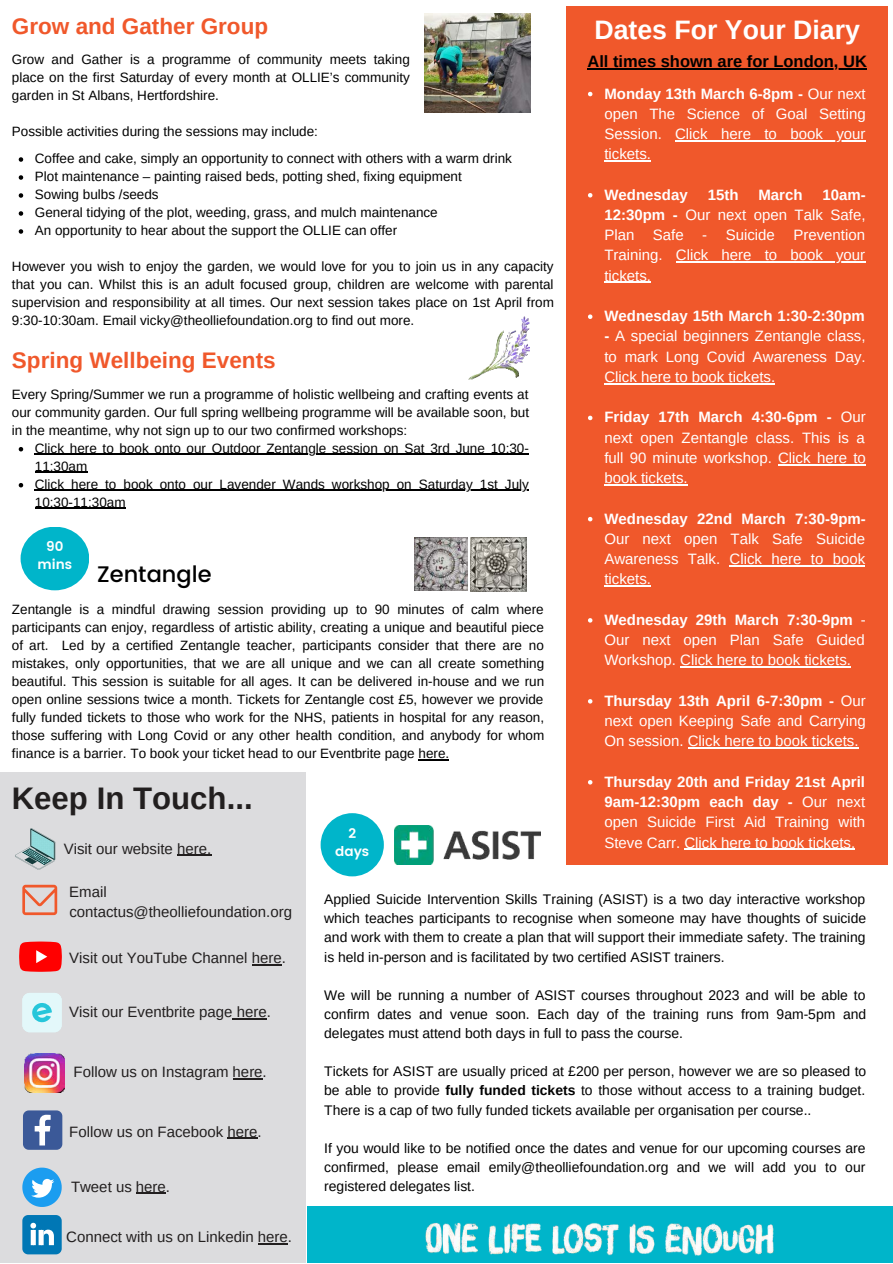
<style>
.page{position:relative;width:893px;height:1264px;background:#fff}
.page>*{position:absolute;margin:0;border:0;box-sizing:border-box;transform-origin:0 0}
.t1{font:700 31.2px "Arimo";color:#221f1f}
.t2{font:700 26.7px "Arimo";color:#fff}
.t3{font:700 22.5px "Arimo";color:#f0582b}
.t4{font:500 22.5px "Poppins";color:#000}
.t5{font:700 16.5px "Arimo";color:#000}
.t6{font:15px/20.2px "Arimo";color:#fff;text-align:justify}
.t7{font:15px/20.2px "Arimo";color:#221f1f}
.t8{font:700 15px "Arimo";color:#fff}
.t9{font:13.95px/19px "Arimo";color:#000;text-align:justify}
.t10{font:13.5px/18px "Arimo";color:#000;text-align:justify}
.t11{font:600 13.5px/18px "Poppins";color:#fff;text-align:center}
.s1{font-weight:700}
</style>
<div class="page">
<img style="left:424px;top:13px;width:106px;height:99px">
<div style="left:566px;top:7px;width:322px;height:857px;background:#f0582b"></div>
<svg style="left:19px;top:447px;width:4px;height:4px"></svg>
<hr style="left:35px;top:453px;width:494px;height:2px;background:#000">
<hr style="left:35px;top:471px;width:52px;height:2px;background:#000">
<svg style="left:19px;top:483px;width:4px;height:4px"></svg>
<hr style="left:35px;top:489px;width:494px;height:2px;background:#000">
<hr style="left:35px;top:507px;width:91px;height:2px;background:#000">
<div style="left:21px;top:526px;width:68px;height:64px;background:#00b5ca;border-radius:50%"></div>
<div style="left:0;top:772px;width:305px;height:490px;background:#dcdcde"></div>
<svg style="left:15px;top:828px;width:40px;height:41px"></svg>
<svg style="left:22px;top:884px;width:35px;height:31px"></svg>
<div style="left:22px;top:992px;width:40px;height:40px;background:#e3f8fa;border-radius:7px"></div>
<svg style="left:32px;top:1003px;width:20px;height:20px"></svg>
<img style="left:25px;top:1053px;width:39px;height:39px">
<svg style="left:23px;top:1110px;width:39px;height:39px;background:#5e77aa"></svg>
<svg style="left:22px;top:1167px;width:40px;height:39px"></svg>
<svg style="left:22px;top:1215px;width:40px;height:39px;background:#3392c3"></svg>
<img style="left:468px;top:317px;width:61px;height:63px">
<hr style="left:227px;top:1137px;width:30px;height:1px;background:#221f1f">
<img style="left:415px;top:537px;width:52px;height:53px">
<img style="left:471px;top:537px;width:55px;height:54px">
<div style="left:320px;top:813px;width:64px;height:63px;background:#00b5ca;border-radius:50%"></div>
<img style="left:394px;top:825px;width:146px;height:39px">
<div style="left:307px;top:1206px;width:585px;height:56px;background:#00b5ca"></div>
<img style="left:425px;top:1222px;width:349px;height:34px">
<svg style="left:19px;top:941px;width:43px;height:30px"></svg>
<svg style="left:19px;top:157px;width:4px;height:5px"></svg>
<svg style="left:19px;top:175px;width:4px;height:5px"></svg>
<svg style="left:19px;top:193px;width:4px;height:5px"></svg>
<svg style="left:19px;top:211px;width:4px;height:5px"></svg>
<svg style="left:19px;top:229px;width:4px;height:5px"></svg>
<svg style="left:588px;top:92px;width:4px;height:4px"></svg>
<hr style="left:675px;top:140px;width:190px;height:1px;background:#fff">
<hr style="left:604px;top:160px;width:47px;height:1px;background:#fff">
<svg style="left:588px;top:193px;width:4px;height:4px"></svg>
<hr style="left:675px;top:261px;width:190px;height:2px;background:#fff">
<hr style="left:604px;top:282px;width:47px;height:1px;background:#fff">
<svg style="left:588px;top:314px;width:4px;height:5px"></svg>
<hr style="left:604px;top:383px;width:171px;height:1px;background:#fff">
<svg style="left:588px;top:415px;width:4px;height:5px"></svg>
<hr style="left:778px;top:464px;width:87px;height:1px;background:#fff">
<hr style="left:604px;top:484px;width:83px;height:1px;background:#fff">
<svg style="left:588px;top:517px;width:4px;height:4px"></svg>
<hr style="left:729px;top:565px;width:136px;height:1px;background:#fff">
<hr style="left:604px;top:585px;width:47px;height:1px;background:#fff">
<svg style="left:588px;top:618px;width:4px;height:4px"></svg>
<hr style="left:680px;top:666px;width:171px;height:1px;background:#fff">
<svg style="left:588px;top:699px;width:4px;height:4px"></svg>
<hr style="left:687px;top:747px;width:171px;height:1px;background:#fff">
<svg style="left:588px;top:780px;width:4px;height:4px"></svg>
<hr style="left:684px;top:848px;width:171px;height:1px;background:#fff">
<hr style="left:418px;top:759px;width:31px;height:1px;background:#000">
<hr style="left:177px;top:854px;width:34px;height:1px;background:#221f1f">
<hr style="left:232px;top:1018px;width:35px;height:1px;background:#221f1f">
<svg style="left:233px;top:1078px;width:29px;height:1px"></svg>
<hr style="left:136px;top:1192px;width:30px;height:1px;background:#221f1f">
<hr style="left:258px;top:1243px;width:30px;height:1px;background:#221f1f">
<hr style="left:587px;top:69px;width:279px;height:1px;background:#000">
<hr style="left:252px;top:963px;width:30px;height:2px;background:#221f1f">
<h3 class="t3" style="left:12px;top:10px;width:258px">Grow and Gather Group</h3>
<h2 class="t2" style="left:594px;top:12px;width:267px">Dates For Your Diary</h2>
<p class="t10" style="left:12px;top:50px;width:399px">Grow and Gather is a programme of community meets taking place on the first Saturday of every month at OLLIE’s community garden in St Albans, Hertfordshire.</p>
<p class="t10" style="left:35px;top:118px;width:478px;line-height:27px;text-indent:-23px">Possible activities during the sessions may include:<br>Coffee and cake, simply an opportunity to connect with others with a warm drink</p>
<p class="t10" style="left:35px;top:167px;width:428px;text-align:left">Plot maintenance – painting raised beds, potting shed, fixing equipment Sowing bulbs /seeds<br>General tidying of the plot, weeding, grass, and mulch maintenance<br>An opportunity to hear about the support the OLLIE can offer</p>
<p class="t10" style="left:12px;top:257px;width:543px">However you wish to enjoy the garden, we would love for you to join us in any capacity that you can. Whilst this is an adult focused group, children are welcome with parental supervision and responsibility at all times. Our next session takes place on 1st April from 9:30-10:30am. Email vicky@theolliefoundation.org to find out more.</p>
<p class="t5" style="left:587px;top:50px;width:281px">All times shown are for London, UK</p>
<p class="t6" style="left:604px;top:83px;width:263px"><span class="s1">Monday 13th March 6-8pm -</span> Our next open The Science of Goal Setting Session. Click here to book your tickets.</p>
<p class="t8" style="left:604px;top:184px;width:85px">Wednesday</p>
<p class="t8" style="left:707px;top:184px;width:32px">15th</p>
<p class="t8" style="left:758px;top:184px;width:46px">March</p>
<p class="t6" style="left:604px;top:184px;width:263px;text-indent:218px"><span class="s1">10am-12:30pm -</span> Our next open Talk Safe, Plan Safe - Suicide Prevention Training. Click here to book your tickets.</p>
<p class="t8" style="left:604px;top:306px;width:262px">Wednesday 15th March 1:30-2:30pm</p>
<p class="t6" style="left:604px;top:326px;width:263px"><span class="s1">-</span> A special beginners Zentangle class, to mark Long Covid Awareness Day.<br>Click here to book tickets.</p>
<p class="t6" style="left:604px;top:407px;width:263px"><span class="s1">Friday 17th March 4:30-6pm -</span> Our next open Zentangle class. This is a full 90 minute workshop. Click here to book tickets.</p>
<p class="t8" style="left:604px;top:508px;width:263px">Wednesday 22nd March 7:30-9pm-</p>
<p class="t6" style="left:604px;top:528px;width:262px">Our next open Talk Safe Suicide Awareness Talk. Click here to book tickets.</p>
<p class="t6" style="left:604px;top:609px;width:263px"><span class="s1">Wednesday 29th March 7:30-9pm</span> - Our next open Plan Safe Guided Workshop. Click here to book tickets.</p>
<p class="t6" style="left:604px;top:690px;width:263px"><span class="s1">Thursday 13th April 6-7:30pm -</span> Our next open Keeping Safe and Carrying On session. Click here to book tickets.</p>
<p class="t6" style="left:604px;top:771px;width:262px"><span class="s1">Thursday 20th and Friday 21st April 9am-12:30pm each day -</span> Our next open Suicide First Aid Training with Steve Carr. Click here to book tickets.</p>
<h3 class="t3" style="left:12px;top:345px;width:265px">Spring Wellbeing Events</h3>
<p class="t10" style="left:12px;top:385px;width:518px">Every Spring/Summer we run a programme of holistic wellbeing and crafting events at our community garden. Our full spring wellbeing programme will be available soon, but in the meantime, why not sign up to our two confirmed workshops:</p>
<p class="t10" style="left:35px;top:439px;width:495px;text-align:left">Click here to book onto our Outdoor Zentangle session on Sat 3rd June 10:30- 11:30am<br>Click here to book onto our Lavender Wands workshop on Saturday 1st July 10:30-11:30am</p>
<p class="t11" style="left:38px;top:538px;width:36px">90 mins</p>
<h3 class="t4" style="left:97px;top:558px;width:116px">Zentangle</h3>
<p class="t10" style="left:12px;top:600px;width:533px">Zentangle is a mindful drawing session providing up to 90 minutes of calm where participants can enjoy, regardless of artistic ability, creating a unique and beautiful piece of art. Led by a certified Zentangle teacher, participants consider that there are no mistakes, only opportunities, that we are all unique and we can all create something beautiful. This session is suitable for all ages. It can be delivered in-house and we run open online sessions twice a month. Tickets for Zentangle cost £5, however we provide fully funded tickets to those who work for the NHS, patients in hospital for any reason, those suffering with Long Covid or any other health condition, and anybody for whom finance is a barrier. To book your ticket head to our Eventbrite page here.</p>
<h1 class="t1" style="left:12px;top:776px;width:242px">Keep In Touch...</h1>
<p class="t7" style="left:64px;top:838px;width:149px">Visit our website here.</p>
<p class="t7" style="left:69px;top:881px;width:224px">Email contactus@theolliefoundation.org</p>
<p class="t11" style="left:335px;top:824px;width:36px">2 days</p>
<p class="t9" style="left:324px;top:890px;width:543px">Applied Suicide Intervention Skills Training (ASIST) is a two day interactive workshop which teaches participants to recognise when someone may have thoughts of suicide and work with them to create a plan that will support their immediate safety. The training is held in-person and is facilitated by two certified ASIST trainers.</p>
<p class="t9" style="left:324px;top:985px;width:543px">We will be running a number of ASIST courses throughout 2023 and will be able to confirm dates and venue soon. Each day of the training runs from 9am-5pm and delegates must attend both days in full to pass the course.</p>
<p class="t9" style="left:324px;top:1062px;width:543px">Tickets for ASIST are usually priced at £200 per person, however we are so pleased to be able to provide <span class="s1">fully funded tickets</span> to those without access to a training budget.<br>There is a cap of two fully funded tickets available per organisation per course..</p>
<p class="t9" style="left:324px;top:1138px;width:543px">If you would like to be notified once the dates and venue for our upcoming courses are confirmed, please email emily@theolliefoundation.org and we will add you to our registered delegates list.</p>
<p class="t7" style="left:69px;top:947px;width:218px">Visit out YouTube Channel here.</p>
<p class="t7" style="left:69px;top:1001px;width:203px">Visit our Eventbrite page here.</p>
<p class="t7" style="left:73px;top:1061px;width:195px">Follow us on Instagram here.</p>
<p class="t7" style="left:69px;top:1121px;width:194px">Follow us on Facebook here.</p>
<p class="t7" style="left:71px;top:1176px;width:101px">Tweet us here.</p>
<p class="t7" style="left:66px;top:1226px;width:227px">Connect with us on Linkedin here.</p>
</div>
